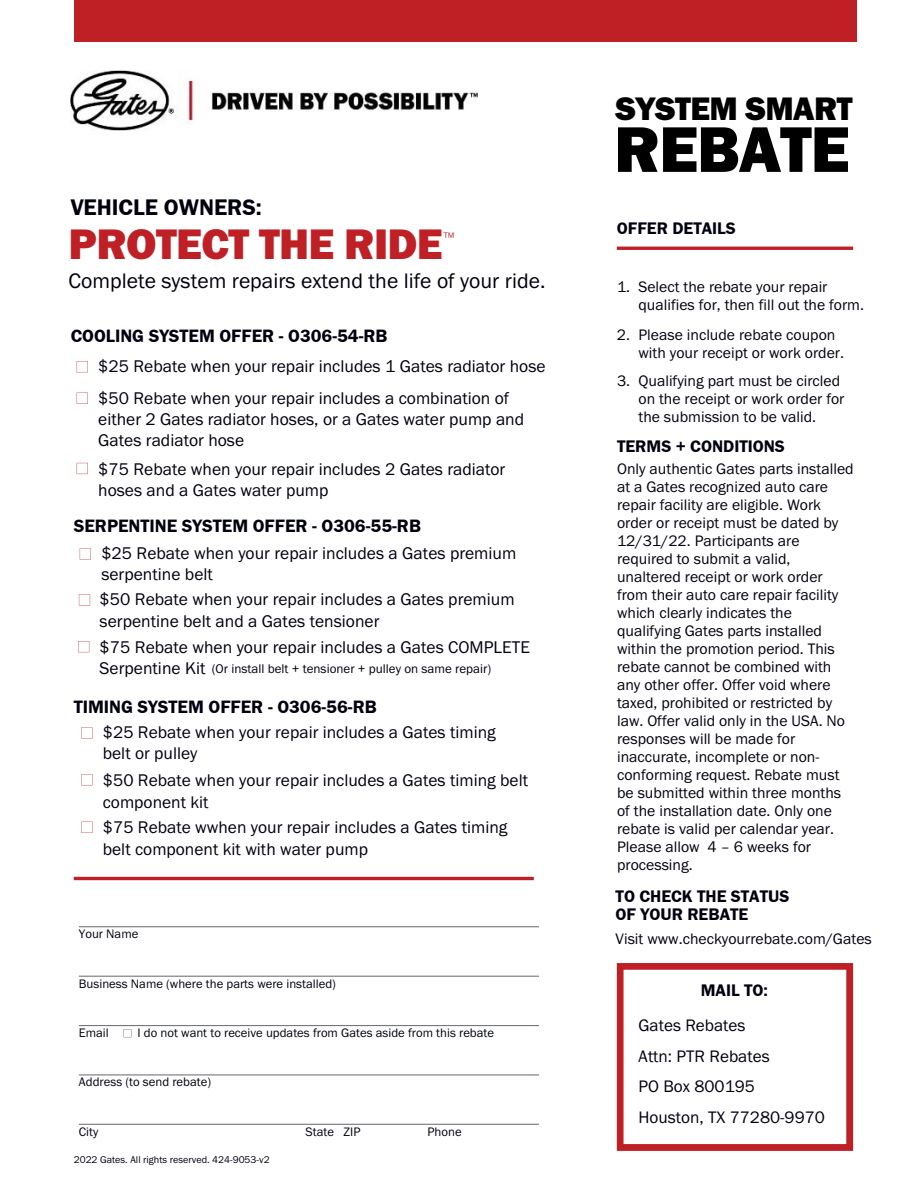
<style>
.page{position:relative;width:918px;height:1188px;background:#fff}
.page>*{position:absolute;margin:0;border:0;box-sizing:border-box;transform-origin:0 0}
.t1{font:66.75px "Franklin Gothic URW Hea";letter-spacing:-.015em;color:#000}
.t2{font:44.25px "Franklin Gothic URW Hea";letter-spacing:-.015em;color:#bf2026}
.t3{font:33.75px "Franklin Gothic URW Hea";letter-spacing:-.015em;color:#000}
.t4{font:23.25px "Franklin Gothic URW Dem";color:#01000f}
.t5{font:21.75px "Franklin Gothic URW Boo";color:#01000f}
.t6{font:18.45px "Franklin Gothic URW Dem";color:#01000f}
.t7{font:17.55px/21.3px "Franklin Gothic URW Boo";color:#01000f}
.t8{font:17.25px/18px "Franklin Gothic URW Dem";color:#01000f}
.t9{font:17.25px "Franklin Gothic URW Boo";color:#01000f}
.t10{font:15.75px/18px "Franklin Gothic URW Boo";color:#01000f}
.t11{font:13.05px "Franklin Gothic URW Boo";color:#01000f}
.t12{font:12.75px "Franklin Gothic URW Boo";color:#01000f}
.t13{font:11.55px "Libre Franklin";color:#bf2026}
.t14{font:10.2px "Franklin Gothic URW Boo";color:#01000f}
</style>
<div class="page">
<img style="left:71px;top:70px;width:407px;height:61px">
<hr style="left:617px;top:247px;width:236px;height:3px;background:#bf2026">
<hr style="left:74px;top:877px;width:460px;height:3px;background:#bf2026">
<div style="left:74px;top:0;width:783px;height:42px;background:#bf2026"></div>
<svg style="left:617px;top:963px;width:236px;height:188px"></svg>
<hr style="left:79px;top:926px;width:460px;height:1px;background:#75787b">
<hr style="left:79px;top:976px;width:460px;height:1px;background:#75787b">
<hr style="left:79px;top:1025px;width:460px;height:1px;background:#75787b">
<hr style="left:79px;top:1074px;width:460px;height:1px;background:#75787b">
<hr style="left:79px;top:1124px;width:460px;height:1px;background:#75787b">
<svg style="left:123px;top:1029px;width:8px;height:8px"></svg>
<svg style="left:81px;top:727px;width:12px;height:12px"></svg>
<svg style="left:81px;top:774px;width:12px;height:11px"></svg>
<svg style="left:81px;top:822px;width:12px;height:11px"></svg>
<svg style="left:77px;top:361px;width:11px;height:11px"></svg>
<svg style="left:77px;top:393px;width:11px;height:11px"></svg>
<svg style="left:77px;top:463px;width:11px;height:11px"></svg>
<svg style="left:80px;top:548px;width:11px;height:12px"></svg>
<svg style="left:79px;top:594px;width:11px;height:12px"></svg>
<svg style="left:78px;top:641px;width:11px;height:11px"></svg>
<p class="t4" style="left:71px;top:196px;width:193px">VEHICLE OWNERS:</p>
<p class="t2" style="left:69px;top:216px;width:376px">PROTECT THE RIDE</p>
<p class="t13" style="left:444px;top:230px;width:12px">™</p>
<p class="t5" style="left:69px;top:267px;width:478px">Complete system repairs extend the life of your ride.</p>
<p class="t6" style="left:71px;top:326px;width:318px">COOLING SYSTEM OFFER - O306-54-RB</p>
<p class="t7" style="left:98px;top:355px;width:449px">$25 Rebate when your repair includes 1 Gates radiator hose</p>
<p class="t7" style="left:98px;top:387px;width:427px">$50 Rebate when your repair includes a combination of either 2 Gates radiator hoses, or a Gates water pump and<br>Gates radiator hose</p>
<p class="t7" style="left:98px;top:458px;width:409px">$75 Rebate when your repair includes 2 Gates radiator hoses and a Gates water pump</p>
<p class="t6" style="left:74px;top:517px;width:349px">SERPENTINE SYSTEM OFFER - O306-55-RB</p>
<p class="t7" style="left:101px;top:542px;width:417px">$25 Rebate when your repair includes a Gates premium serpentine belt</p>
<p class="t7" style="left:100px;top:589px;width:417px">$50 Rebate when your repair includes a Gates premium serpentine belt and a Gates tensioner</p>
<p class="t7" style="left:100px;top:636px;width:432px">$75 Rebate when your repair includes a Gates COMPLETE<br>Serpentine Kit</p>
<p class="t11" style="left:212px;top:660px;width:281px">(Or install belt + tensioner + pulley on same repair)</p>
<p class="t6" style="left:74px;top:698px;width:305px">TIMING SYSTEM OFFER - O306-56-RB</p>
<p class="t7" style="left:103px;top:721px;width:395px">$25 Rebate when your repair includes a Gates timing belt or pulley</p>
<p class="t7" style="left:103px;top:769px;width:427px">$50 Rebate when your repair includes a Gates timing belt component kit</p>
<p class="t7" style="left:103px;top:817px;width:406px">$75 Rebate wwhen your repair includes a Gates timing belt component kit with water pump</p>
<p class="t12" style="left:79px;top:926px;width:61px">Your Name</p>
<p class="t12" style="left:79px;top:976px;width:259px">Business Name (where the parts were installed)</p>
<p class="t12" style="left:79px;top:1025px;width:31px">Email</p>
<p class="t12" style="left:138px;top:1025px;width:358px">I do not want to receive updates from Gates aside from this rebate</p>
<p class="t12" style="left:79px;top:1074px;width:134px">Address (to send rebate)</p>
<p class="t12" style="left:79px;top:1124px;width:21px">City</p>
<p class="t12" style="left:306px;top:1124px;width:57px">State ZIP</p>
<p class="t12" style="left:428px;top:1124px;width:36px">Phone</p>
<p class="t14" style="left:74px;top:1153px;width:197px">2022 Gates. All rights reserved. 424-9053-v2</p>
<p class="t3" style="left:616px;top:87px;width:239px">SYSTEM SMART</p>
<p class="t1" style="left:614px;top:106px;width:237px">REBATE</p>
<p class="t8" style="left:617px;top:220px;width:121px">OFFER DETAILS</p>
<p class="t10" style="left:638px;top:277px;width:227px">Select the rebate your repair qualifies for, then fill out the form.</p>
<p class="t10" style="left:638px;top:326px;width:207px">Please include rebate coupon with your receipt or work order.</p>
<p class="t10" style="left:638px;top:371px;width:207px">Qualifying part must be circled on the receipt or work order for the submission to be valid.</p>
<p class="t8" style="left:617px;top:437px;width:169px">TERMS + CONDITIONS</p>
<p class="t10" style="left:617px;top:459px;width:238px">Only authentic Gates parts installed at a Gates recognized auto care repair facility are eligible. Work order or receipt must be dated by<br>12/31/22. Participants are required to submit a valid, unaltered receipt or work order from their auto care repair facility which clearly indicates the qualifying Gates parts installed within the promotion period. This rebate cannot be combined with any other offer. Offer void where taxed, prohibited or restricted by law. Offer valid only in the USA. No responses will be made for inaccurate, incomplete or non&shy;conforming request. Rebate must be submitted within three months of the installation date. Only one rebate is valid per calendar year.<br>Please allow 4 – 6 weeks for processing.</p>
<p class="t8" style="left:616px;top:887px;width:175px">TO CHECK THE STATUS<br>OF YOUR REBATE</p>
<p class="t10" style="left:616px;top:930px;width:258px">Visit www.checkyourrebate.com/Gates</p>
<p class="t10" style="left:617px;top:277px;width:15px">1.</p>
<p class="t10" style="left:617px;top:326px;width:15px">2.</p>
<p class="t10" style="left:617px;top:371px;width:15px">3.</p>
<p class="t8" style="left:701px;top:981px;width:69px">MAIL TO:</p>
<p class="t9" style="left:638px;top:1015px;width:109px">Gates Rebates</p>
<p class="t9" style="left:638px;top:1045px;width:133px">Attn: PTR Rebates</p>
<p class="t9" style="left:638px;top:1076px;width:118px">PO Box 800195</p>
<p class="t9" style="left:638px;top:1106px;width:188px">Houston, TX 77280-9970</p>
</div>
